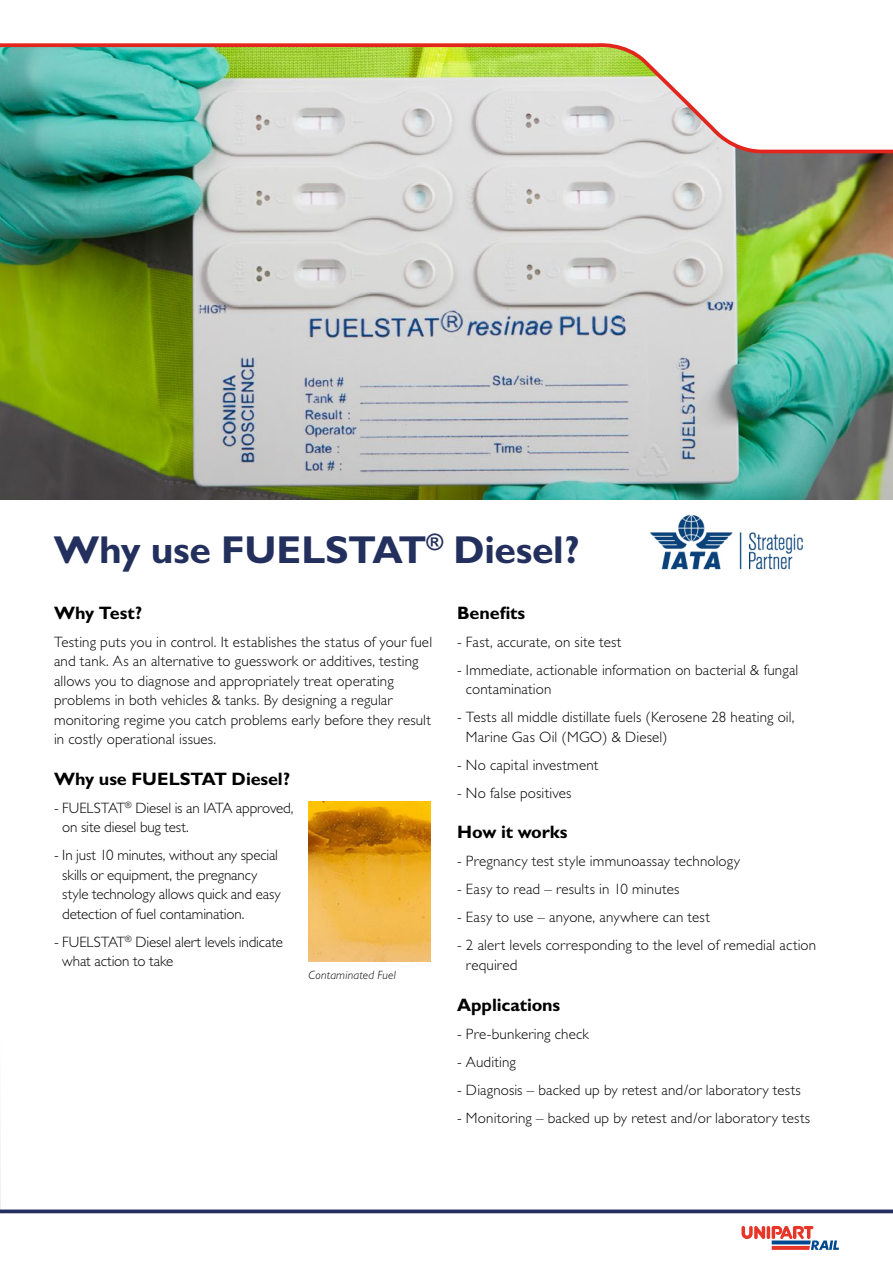
<style>
.page{position:relative;width:893px;height:1263px;background:#fff}
.page>*{position:absolute;margin:0;border:0;box-sizing:border-box;transform-origin:0 0}
.t1{font:700 39px "Gill Sans";letter-spacing:-.01em;color:#232f5d}
.t2{font:700 18px "Gill Sans";letter-spacing:-.005em;color:#000}
.t3{font:300 15px/19.5px "Gill Sans";letter-spacing:.01em;color:#000}
.t4{font:300 15px/19.5px "Gill Sans";letter-spacing:-.01em;color:#000}
.t5{font:italic 300 12px "Gill Sans";letter-spacing:.015em;color:#000}
</style>
<div class="page">
<img style="left:0;top:155px;width:893px;height:345px">
<img style="left:0;top:1142px;width:1px;height:67px">
<svg style="left:0;top:1209px;width:893px;height:4px;background:#404b72"></svg>
<svg style="left:741px;top:1226px;width:98px;height:24px"></svg>
<img style="left:0;top:43px;width:893px;height:112px">
<img style="left:650px;top:514px;width:153px;height:56px">
<img style="left:309px;top:802px;width:121px;height:160px">
<h1 class="t1" style="left:54px;top:527px;width:527px">Why use FUELSTAT<sup>®</sup> Diesel?</h1>
<p class="t2" style="left:54px;top:602px;width:90px">Why Test?</p>
<p class="t3" style="left:54px;top:632px;width:380px">Testing puts you in control. It establishes the status of your fuel and tank. As an alternative to guesswork or additives, testing allows you to diagnose and appropriately treat operating problems in both vehicles &amp; tanks. By designing a regular monitoring regime you catch problems early before they result in costly operational issues.</p>
<p class="t2" style="left:54px;top:768px;width:238px">Why use FUELSTAT Diesel?</p>
<p class="t4" style="left:62px;top:798px;width:233px;text-indent:-8px">- FUELSTAT<sup>®</sup> Diesel is an IATA approved, on site diesel bug test.</p>
<p class="t4" style="left:62px;top:846px;width:220px;text-indent:-8px">- In just 10 minutes, without any special skills or equipment, the pregnancy style technology allows quick and easy detection of fuel contamination.</p>
<p class="t4" style="left:62px;top:932px;width:222px;text-indent:-8px">- FUELSTAT<sup>®</sup> Diesel alert levels indicate what action to take</p>
<p class="t5" style="left:309px;top:968px;width:89px">Contaminated Fuel</p>
<p class="t2" style="left:457px;top:602px;width:70px">Benefits</p>
<p class="t3" style="left:457px;top:632px;width:166px">- Fast, accurate, on site test</p>
<p class="t3" style="left:466px;top:660px;width:334px;text-indent:-9px">- Immediate, actionable information on bacterial &amp; fungal contamination</p>
<p class="t3" style="left:466px;top:707px;width:330px;text-indent:-9px">- Tests all middle distillate fuels (Kerosene 28 heating oil,<br>Marine Gas Oil (MGO) &amp; Diesel)</p>
<p class="t3" style="left:457px;top:755px;width:143px">- No capital investment</p>
<p class="t3" style="left:457px;top:783px;width:116px">- No false positives</p>
<p class="t2" style="left:457px;top:822px;width:112px">How it works</p>
<p class="t3" style="left:457px;top:852px;width:284px">- Pregnancy test style immunoassay technology</p>
<p class="t3" style="left:457px;top:880px;width:224px">- Easy to read – results in 10 minutes</p>
<p class="t3" style="left:457px;top:908px;width:254px">- Easy to use – anyone, anywhere can test</p>
<p class="t3" style="left:466px;top:936px;width:352px;text-indent:-9px">- 2 alert levels corresponding to the level of remedial action required</p>
<p class="t2" style="left:457px;top:994px;width:105px">Applications</p>
<p class="t3" style="left:457px;top:1024px;width:133px">- Pre-bunkering check</p>
<p class="t3" style="left:457px;top:1052px;width:60px">- Auditing</p>
<p class="t3" style="left:457px;top:1080px;width:345px">- Diagnosis – backed up by retest and/or laboratory tests</p>
<p class="t3" style="left:457px;top:1108px;width:355px">- Monitoring – backed up by retest and/or laboratory tests</p>
</div>
